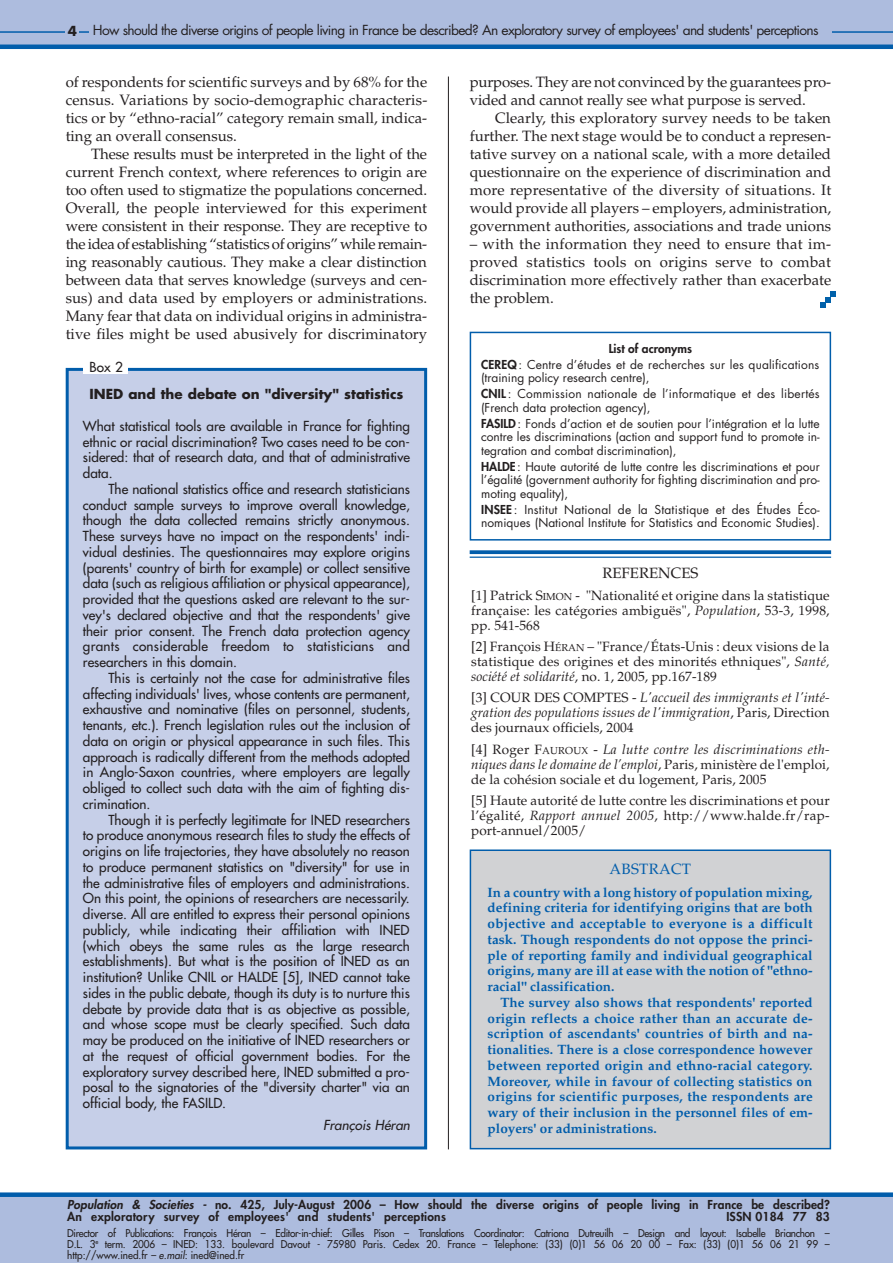
<style>
.page{position:relative;width:893px;height:1263px;background:#fff}
.page>*{position:absolute;margin:0;border:0;box-sizing:border-box;transform-origin:0 0}
.t1{font:15px/18px "Palatino LT Std";color:#231f20;text-align:justify}
.t2{font:15px "Palatino LT Std";letter-spacing:.02em;color:#015dab}
.t3{font:500 13.5px/15.8px "Futura Std";color:#231f20;text-align:justify}
.t4{font:700 13.5px/15.8px "Palatino LT Std";color:#015dab;text-align:justify}
.t5{font:13.5px/15px "Palatino LT Std";letter-spacing:.015em;color:#231f20;text-align:justify}
.t6{font:italic 13.5px/15px "Palatino LT Std";letter-spacing:.005em;color:#231f20;text-align:justify}
.t7{font:13.5px "Futura Std";letter-spacing:-.05em;color:#231f20}
.t8{font:700 13.5px "Futura Std";color:#231f20}
.t9{font:italic 500 13.5px "Futura Std";color:#231f20}
.t10{font:12px/13.5px "Futura Std";color:#231f20}
.t11{font:800 12px/12px "Futura Std";letter-spacing:.01em;color:#231f20}
.t12{font:500 10.5px/11.1px "Futura Std";color:#231f20;text-align:justify;scale:.95 1}
.s1{font-weight:700}
.s2{font-weight:800}
.s3{font-size:10.2px}
.s4{font-style:italic}
.s5{font-style:normal}
</style>
<div class="page">
<svg style="left:820px;top:292px;width:16px;height:16px"></svg>
<div style="left:0;top:0;width:893px;height:47px;background:#adbcde"></div>
<hr style="left:0;top:31px;width:893px;height:2px;background:#015dab">
<div style="left:66px;top:23px;width:13px;height:17px;background:#adbcde"></div>
<hr style="left:0;top:45px;width:893px;height:4px;background:#015dab">
<div style="left:89px;top:19px;width:743px;height:20px;background:#adbcde"></div>
<div style="left:0;top:1195px;width:893px;height:68px;background:#adbcde"></div>
<div style="left:0;top:1192px;width:893px;height:5px;background:#015dab"></div>
<svg style="left:470px;top:550px;width:361px;height:4px"></svg>
<hr style="left:470px;top:556px;width:361px;height:2px;background:#015dab">
<hr style="left:448px;top:77px;width:1px;height:1072px;background:#231f20">
<div style="left:471px;top:851px;width:359px;height:297px;background:#d1d2d4"></div>
<div style="left:470px;top:849px;width:361px;height:300px;border:2px solid #015dab"></div>
<div style="left:67px;top:369px;width:359px;height:779px;background:#c6cfe8"></div>
<div style="left:66px;top:368px;width:361px;height:781px;border:3px solid #015dab"></div>
<div style="left:83px;top:358px;width:45px;height:15px;background:#fff"></div>
<div style="left:470px;top:332px;width:361px;height:209px;border:2px solid #015dab"></div>
<p class="t7" style="left:68px;top:24px;width:752px"><span class="s1">4</span> How should the diverse origins of people living in France be described? An exploratory survey of employees' and students' perceptions</p>
<p class="t1" style="left:66px;top:75px;width:363px">of respondents for scientific surveys and by 68% for the census. Variations by socio-demographic characteris&shy;tics or by “ethno-racial” category remain small, indica&shy;ting an overall consensus.</p>
<p class="t1" style="left:66px;top:147px;width:363px;text-indent:26px">These results must be interpreted in the light of the current French context, where references to origin are too often used to stigmatize the populations concerned.<br>Overall, the people interviewed for this experiment were consistent in their response. They are receptive to the idea of establishing “statistics of origins” while remain&shy;ing reasonably cautious. They make a clear distinction between data that serves knowledge (surveys and cen&shy;sus) and data used by employers or administrations.<br>Many fear that data on individual origins in administra&shy;tive files might be used abusively for discriminatory</p>
<p class="t1" style="left:470px;top:75px;width:363px">purposes. They are not convinced by the guarantees pro&shy;vided and cannot really see what purpose is served.</p>
<p class="t1" style="left:470px;top:111px;width:363px;text-indent:26px">Clearly, this exploratory survey needs to be taken further. The next stage would be to conduct a represen&shy;tative survey on a national scale, with a more detailed questionnaire on the experience of discrimination and more representative of the diversity of situations. It would provide all players – employers, administration, government authorities, associations and trade unions</p>
<p class="t1" style="left:470px;top:237px;width:363px">– with the information they need to ensure that im&shy;proved statistics tools on origins serve to combat discrimination more effectively rather than exacerbate the problem.</p>
<p class="t10" style="left:481px;top:341px;width:340px;line-height:16px;text-align:center"><span class="s2">List of acronyms<br>CEREQ</span>: Centre d’études et de recherches sur les qualifications</p>
<p class="t10" style="left:481px;top:371px;width:340px;line-height:16px">(training policy research centre),<br><span class="s2">CNIL</span> : Commission nationale de l’informatique et des libertés</p>
<p class="t10" style="left:481px;top:400px;width:340px;line-height:16px">(French data protection agency),<br><span class="s2">FASILD</span>: Fonds d’action et de soutien pour l’intégration et la lutte</p>
<p class="t10" style="left:481px;top:431px;width:340px">contre les discriminations (action and support fund to promote in&shy;tegration and combat discrimination),</p>
<p class="t10" style="left:481px;top:461px;width:340px;text-align:justify"><span class="s2">HALDE</span> : Haute autorité de lutte contre les discriminations et pour l’égalité (government authority for fighting discrimination and pro&shy;moting equality),</p>
<p class="t10" style="left:481px;top:504px;width:340px"><span class="s2">INSEE</span> : Institut National de la Statistique et des Études Éco&shy;nomiques (National Institute for Statistics and Economic Studies).</p>
<p class="t3" style="left:90px;top:360px;width:35px">Box 2</p>
<p class="t8" style="left:89px;top:388px;width:316px">INED and the debate on "diversity" statistics</p>
<p class="t3" style="left:83px;top:419px;width:329px">What statistical tools are available in France for fighting ethnic or racial discrimination? Two cases need to be con&shy;sidered: that of research data, and that of administrative data.</p>
<p class="t3" style="left:83px;top:482px;width:329px;text-indent:26px">The national statistics office and research statisticians conduct sample surveys to improve overall knowledge, though the data collected remains strictly anonymous.<br>These surveys have no impact on the respondents' indi&shy;vidual destinies. The questionnaires may explore origins (parents' country of birth for example) or collect sensitive data (such as religious affiliation or physical appearance), provided that the questions asked are relevant to the sur&shy;vey's declared objective and that the respondents' give their prior consent. The French data protection agency grants considerable freedom to statisticians and researchers in this domain.</p>
<p class="t3" style="left:83px;top:671px;width:329px;text-indent:26px">This is certainly not the case for administrative files affecting individuals' lives, whose contents are permanent, exhaustive and nominative (files on personnel, students, tenants, etc.). French legislation rules out the inclusion of data on origin or physical appearance in such files. This approach is radically different from the methods adopted in Anglo-Saxon countries, where employers are legally obliged to collect such data with the aim of fighting dis&shy;crimination.</p>
<p class="t3" style="left:83px;top:813px;width:329px;text-indent:26px">Though it is perfectly legitimate for INED researchers to produce anonymous research files to study the effects of origins on life trajectories, they have absolutely no reason to produce permanent statistics on "diversity" for use in the administrative files of employers and administrations.<br>On this point, the opinions of researchers are necessarily. diverse. All are entitled to express their personal opinions publicly, while indicating their affiliation with INED (which obeys the same rules as the large research establishments). But what is the position of INED as an institution? Unlike CNIL or HALDE [5], INED cannot take sides in the public debate, though its duty is to nurture this debate by provide data that is as objective as possible, and whose scope must be clearly specified. Such data may be produced on the initiative of INED researchers or at the request of official government bodies. For the exploratory survey described here, INED submitted a pro&shy;posal to the signatories of the "diversity charter" via an official body, the FASILD.</p>
<p class="t9" style="left:323px;top:1118px;width:88px">François Héran</p>
<p class="t1" style="left:602px;top:566px;width:98px">REFERENCES</p>
<p class="t5" style="left:471px;top:589px;width:360px">[1] Patrick S<span class="s3">IMON</span> - "Nationalité et origine dans la statistique française: les catégories ambiguës", <span class="s4">Population</span>, 53-3, 1998, pp. 541-568</p>
<p class="t5" style="left:471px;top:640px;width:360px">[2] François H<span class="s3">ÉRAN</span> – "France/États-Unis : deux visions de la statistique des origines et des minorités ethniques", <span class="s4">Santé, société et solidarité</span>, no. 1, 2005, pp.167-189</p>
<p class="t6" style="left:471px;top:692px;width:360px"><span class="s5">[3] COUR DES COMPTES -</span> L'accueil des immigrants et l'inté&shy;gration des populations issues de l'immigration<span class="s5">, Paris, Direction des journaux officiels, 2004</span></p>
<p class="t5" style="left:471px;top:743px;width:360px">[4] Roger F<span class="s3">AUROUX</span> - <span class="s4">La lutte contre les discriminations eth&shy;niques dans le domaine de l’emploi</span>, Paris, ministère de l'emploi, de la cohésion sociale et du logement, Paris, 2005</p>
<p class="t5" style="left:471px;top:794px;width:360px">[5] Haute autorité de lutte contre les discriminations et pour l’égalité, <span class="s4">Rapport annuel 2005</span>, http://www.halde.fr/rap&shy;port-annuel/2005/</p>
<p class="t2" style="left:610px;top:863px;width:83px">ABSTRACT</p>
<p class="t4" style="left:488px;top:885px;width:327px">In a country with a long history of population mixing, defining criteria for identifying origins that are both objective and acceptable to everyone is a difficult task. Though respondents do not oppose the princi&shy;ple of reporting family and individual geographical origins, many are ill at ease with the notion of "ethno&shy;racial" classification.</p>
<p class="t4" style="left:488px;top:996px;width:327px;text-indent:13px">The survey also shows that respondents' reported origin reflects a choice rather than an accurate de&shy;scription of ascendants' countries of birth and na&shy;tionalities. There is a close correspondence however between reported origin and ethno-racial category.<br>Moreover, while in favour of collecting statistics on origins for scientific purposes, the respondents are wary of their inclusion in the personnel files of em&shy;ployers' or administrations.</p>
<p class="t11" style="left:67px;top:1199px;width:764px"><span class="s4">Population &amp; Societies -</span> no. 425, July-August 2006 – How should the diverse origins of people living in France be described?<br>An exploratory survey of employees' and students' perceptions</p>
<p class="t11" style="left:726px;top:1211px;width:105px">ISSN 0184 77 83</p>
<p class="t12" style="left:67px;top:1228px;width:804px">Director of Publications: François Héran – Editor-in-chief: Gilles Pison – Translations Coordinator: Catriona Dutreuilh – Design and layout: Isabelle Brianchon – D.L. 3<sup>e</sup> term. 2006 – INED: 133. boulevard Davout - 75980 Paris. Cedex 20. France – Telephone: (33) (0)1 56 06 20 00 – Fax: (33) (0)1 56 06 21 99 – http://www.ined.fr <span class="s4">– e.mail</span>: ined@ined.fr</p>
</div>
